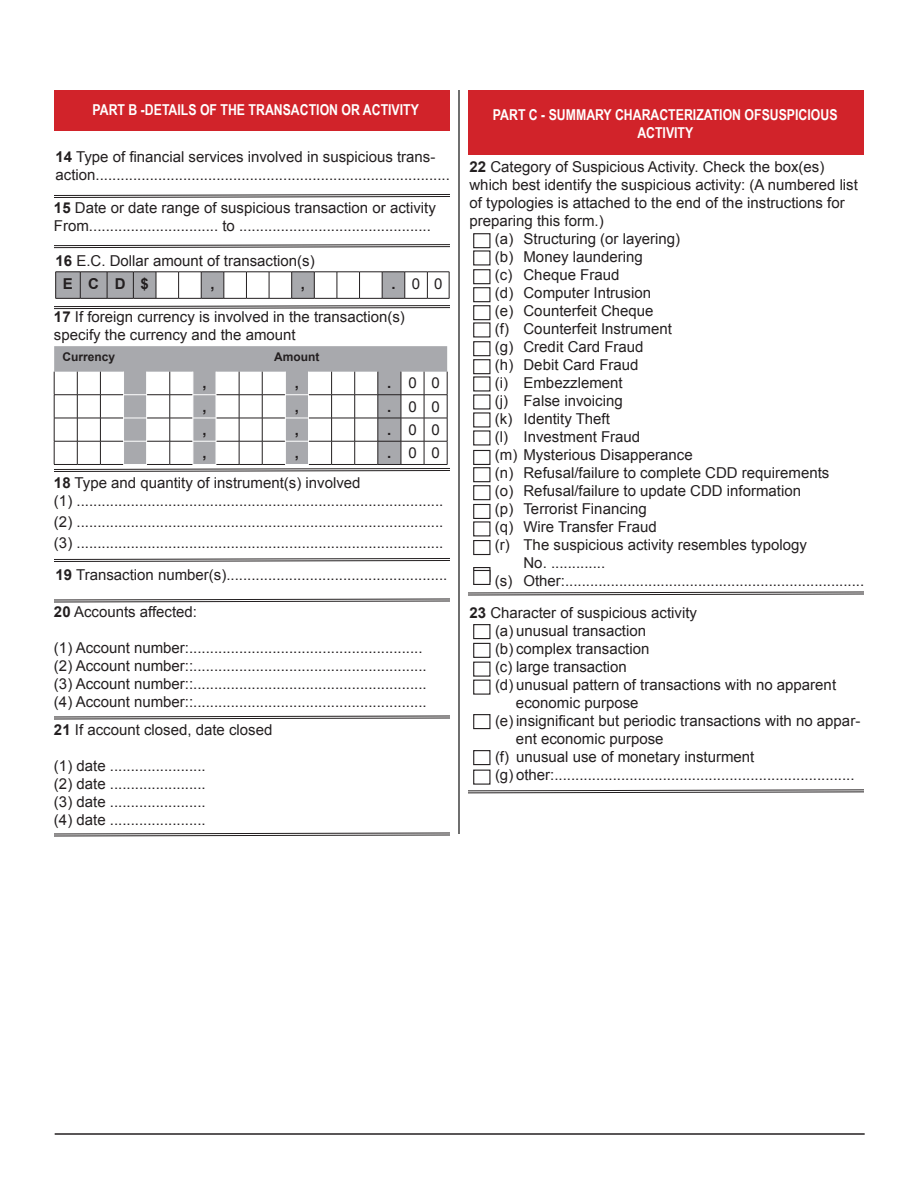
<style>
.page{position:relative;width:918px;height:1188px;background:#fff}
.page>*{position:absolute;margin:0;border:0;box-sizing:border-box;transform-origin:0 0}
.t1{font:15px/18px "Arial";color:#231f20}
.t2{font:700 15px/18px "Arial Narrow";color:#fff;text-align:center}
.t3{font:700 15px "Arial";color:#231f20}
.t4{font:700 12px "Arial";color:#231f20}
.s1{font-weight:700}
</style>
<div class="page">
<hr style="left:55px;top:1133px;width:810px;height:2px;background:#231f20">
<div style="left:54px;top:90px;width:396px;height:41px;background:#d1232a"></div>
<div style="left:468px;top:90px;width:396px;height:65px;background:#d1232a"></div>
<svg style="left:55px;top:272px;width:395px;height:27px"></svg>
<svg style="left:54px;top:346px;width:393px;height:26px;background:#a9aaae"></svg>
<svg style="left:54px;top:194px;width:396px;height:4px;background:#8f8d8e"></svg>
<svg style="left:54px;top:244px;width:396px;height:5px"></svg>
<svg style="left:54px;top:305px;width:396px;height:5px"></svg>
<svg style="left:53px;top:372px;width:397px;height:100px"></svg>
<svg style="left:54px;top:558px;width:396px;height:4px;background:#8f8d8e"></svg>
<svg style="left:54px;top:598px;width:396px;height:5px"></svg>
<svg style="left:54px;top:715px;width:396px;height:5px"></svg>
<svg style="left:54px;top:832px;width:396px;height:5px"></svg>
<svg style="left:468px;top:591px;width:396px;height:5px"></svg>
<div style="left:473px;top:624px;width:17px;height:15px;border:1px solid #231f20"></div>
<div style="left:473px;top:643px;width:17px;height:15px;border:1px solid #231f20"></div>
<div style="left:473px;top:662px;width:17px;height:15px;border:1px solid #231f20"></div>
<div style="left:473px;top:680px;width:17px;height:15px;border:1px solid #231f20"></div>
<div style="left:473px;top:714px;width:17px;height:15px;border:1px solid #231f20"></div>
<div style="left:473px;top:750px;width:17px;height:15px;border:1px solid #231f20"></div>
<div style="left:473px;top:770px;width:17px;height:15px;border:1px solid #231f20"></div>
<svg style="left:468px;top:789px;width:396px;height:5px"></svg>
<div style="left:473px;top:233px;width:17px;height:15px;border:1px solid #231f20"></div>
<div style="left:473px;top:250px;width:17px;height:16px;border:1px solid #231f20"></div>
<div style="left:473px;top:269px;width:17px;height:15px;border:1px solid #231f20"></div>
<div style="left:473px;top:287px;width:17px;height:15px;border:1px solid #231f20"></div>
<div style="left:473px;top:305px;width:17px;height:15px;border:1px solid #231f20"></div>
<div style="left:473px;top:322px;width:17px;height:16px;border:1px solid #231f20"></div>
<div style="left:473px;top:341px;width:17px;height:15px;border:1px solid #231f20"></div>
<div style="left:473px;top:359px;width:17px;height:15px;border:1px solid #231f20"></div>
<div style="left:473px;top:376px;width:17px;height:16px;border:1px solid #231f20"></div>
<div style="left:473px;top:394px;width:17px;height:16px;border:1px solid #231f20"></div>
<div style="left:473px;top:412px;width:17px;height:16px;border:1px solid #231f20"></div>
<div style="left:473px;top:430px;width:17px;height:16px;border:1px solid #231f20"></div>
<div style="left:473px;top:450px;width:17px;height:15px;border:1px solid #231f20"></div>
<div style="left:473px;top:467px;width:17px;height:15px;border:1px solid #231f20"></div>
<div style="left:473px;top:485px;width:17px;height:15px;border:1px solid #231f20"></div>
<div style="left:473px;top:504px;width:17px;height:15px;border:1px solid #231f20"></div>
<div style="left:473px;top:540px;width:17px;height:15px;border:1px solid #231f20"></div>
<div style="left:473px;top:521px;width:17px;height:15px;border:1px solid #231f20"></div>
<hr style="left:458px;top:90px;width:2px;height:744px;background:#000">
<div style="left:474px;top:568px;width:16px;height:14px;background:#ededed"></div>
<div style="left:473px;top:567px;width:17px;height:15px;border:1px solid #231f20"></div>
<div style="left:474px;top:570px;width:16px;height:14px;background:#fff"></div>
<div style="left:473px;top:570px;width:17px;height:15px;border:1px solid #231f20"></div>
<p class="t2" style="left:93px;top:101px;width:328px">PART B -DETAILS OF THE TRANSACTION OR ACTIVITY</p>
<p class="t2" style="left:493px;top:105px;width:346px">PART C - SUMMARY CHARACTERIZATION OFSUSPICIOUS<br>ACTIVITY</p>
<p class="t1" style="left:55px;top:147px;width:396px"><span class="s1">14</span> Type of financial services involved in suspicious trans&shy;action.....................................................................................</p>
<p class="t1" style="left:54px;top:199px;width:383px"><span class="s1">15</span> Date or date range of suspicious transaction or activity<br>From............................... to ..............................................</p>
<p class="t1" style="left:63px;top:249px;width:253px;line-height:23.1px;text-indent:-7px"><span class="s1">16</span> E.C. Dollar amount of transaction(s)<br><span class="s1">ECD$</span></p>
<p class="t3" style="left:210px;top:275px;width:6px">,</p>
<p class="t3" style="left:301px;top:275px;width:6px">,</p>
<p class="t1" style="left:391px;top:274px;width:53px"><span class="s1">.</span>00</p>
<p class="t1" style="left:54px;top:308px;width:352px"><span class="s1">17</span> If foreign currency is involved in the transaction(s) specify the currency and the amount</p>
<p class="t4" style="left:63px;top:350px;width:54px">Currency</p>
<p class="t4" style="left:274px;top:350px;width:47px">Amount</p>
<p class="t3" style="left:202px;top:375px;width:6px">,</p>
<p class="t3" style="left:295px;top:375px;width:6px">,</p>
<p class="t1" style="left:387px;top:374px;width:54px"><span class="s1">.</span>00</p>
<p class="t3" style="left:202px;top:398px;width:6px">,</p>
<p class="t3" style="left:295px;top:398px;width:6px">,</p>
<p class="t1" style="left:387px;top:397px;width:54px"><span class="s1">.</span>00</p>
<p class="t3" style="left:202px;top:421px;width:6px">,</p>
<p class="t3" style="left:295px;top:421px;width:6px">,</p>
<p class="t1" style="left:387px;top:421px;width:54px"><span class="s1">.</span>00</p>
<p class="t3" style="left:202px;top:444px;width:6px">,</p>
<p class="t3" style="left:295px;top:444px;width:6px">,</p>
<p class="t1" style="left:387px;top:444px;width:54px"><span class="s1">.</span>00</p>
<p class="t1" style="left:54px;top:474px;width:391px"><span class="s1">18</span> Type and quantity of instrument(s) involved<br>(1) ........................................................................................</p>
<p class="t1" style="left:54px;top:512px;width:391px;line-height:21px">(2) ........................................................................................ (3) ........................................................................................</p>
<p class="t1" style="left:55px;top:565px;width:393px"><span class="s1">19</span> Transaction number(s).....................................................</p>
<p class="t1" style="left:54px;top:602px;width:145px"><span class="s1">20</span> Accounts affected:</p>
<p class="t1" style="left:54px;top:638px;width:374px">(1) Account number:........................................................ (2) Account number::........................................................ (3) Account number::........................................................ (4) Account number::........................................................</p>
<p class="t1" style="left:54px;top:720px;width:220px"><span class="s1">21</span> If account closed, date closed</p>
<p class="t1" style="left:54px;top:756px;width:153px;text-align:justify">(1) date ....................... (2) date ....................... (3) date ....................... (4) date .......................</p>
<p class="t1" style="left:469px;top:158px;width:356px"><span class="s1">22</span> Category of Suspicious Activity. Check the box(es)</p>
<p class="t1" style="left:469px;top:176px;width:390px">which best identify the suspicious activity: (A numbered list</p>
<p class="t1" style="left:469px;top:194px;width:377px">of typologies is attached to the end of the instructions for</p>
<p class="t1" style="left:469px;top:212px;width:136px">preparing this form.)</p>
<p class="t1" style="left:495px;top:230px;width:187px">(a) Structuring (or layering)</p>
<p class="t1" style="left:495px;top:248px;width:149px">(b) Money laundering</p>
<p class="t1" style="left:495px;top:266px;width:126px">(c) Cheque Fraud</p>
<p class="t1" style="left:495px;top:284px;width:158px">(d) Computer Intrusion</p>
<p class="t1" style="left:495px;top:302px;width:160px">(e) Counterfeit Cheque</p>
<p class="t1" style="left:495px;top:320px;width:178px">(f) Counterfeit Instrument</p>
<p class="t1" style="left:495px;top:338px;width:150px">(g) Credit Card Fraud</p>
<p class="t1" style="left:495px;top:356px;width:145px">(h) Debit Card Fraud</p>
<p class="t1" style="left:495px;top:374px;width:129px">(i) Embezzlement</p>
<p class="t1" style="left:495px;top:392px;width:129px">(j) False invoicing</p>
<p class="t1" style="left:495px;top:410px;width:116px">(k) Identity Theft</p>
<p class="t1" style="left:495px;top:428px;width:147px">(l) Investment Fraud</p>
<p class="t1" style="left:495px;top:446px;width:199px">(m) Mysterious Disapperance</p>
<p class="t1" style="left:495px;top:464px;width:336px">(n) Refusal/failure to complete CDD requirements</p>
<p class="t1" style="left:495px;top:482px;width:308px">(o) Refusal/failure to update CDD information</p>
<p class="t1" style="left:495px;top:500px;width:153px">(p) Terrorist Financing</p>
<p class="t1" style="left:495px;top:518px;width:163px">(q) Wire Transfer Fraud</p>
<p class="t1" style="left:495px;top:536px;width:313px">(r) The suspicious activity resembles typology</p>
<p class="t1" style="left:523px;top:554px;width:83px">No. .............</p>
<p class="t1" style="left:495px;top:572px;width:371px">(s) Other:........................................................................</p>
<p class="t1" style="left:469px;top:604px;width:229px"><span class="s1">23</span> Character of suspicious activity</p>
<p class="t1" style="left:495px;top:622px;width:153px">(a) unusual transaction</p>
<p class="t1" style="left:495px;top:640px;width:156px">(b) complex transaction</p>
<p class="t1" style="left:495px;top:658px;width:133px">(c) large transaction</p>
<p class="t1" style="left:495px;top:676px;width:343px">(d) unusual pattern of transactions with no apparent</p>
<p class="t1" style="left:516px;top:694px;width:124px">economic purpose</p>
<p class="t1" style="left:495px;top:712px;width:367px">(e) insignificant but periodic transactions with no appar-</p>
<p class="t1" style="left:516px;top:730px;width:149px">ent economic purpose</p>
<p class="t1" style="left:495px;top:748px;width:261px">(f) unusual use of monetary insturment</p>
<p class="t1" style="left:495px;top:766px;width:361px">(g) other:........................................................................</p>
</div>
